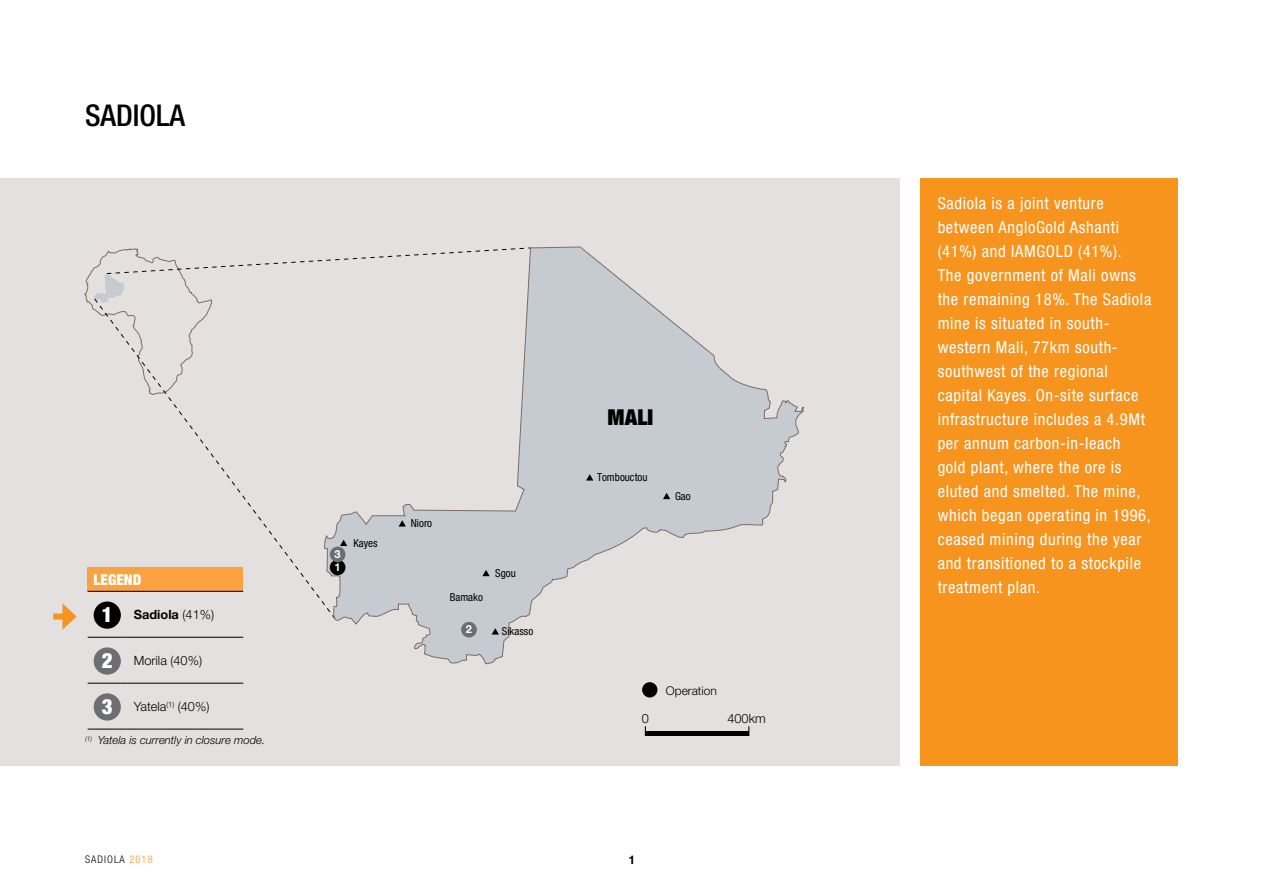
<style>
.page{position:relative;width:1263px;height:893px;background:#fff}
.page>*{position:absolute;margin:0;border:0;box-sizing:border-box;transform-origin:0 0}
._2019_TOP_PAGE_LV1{font:500 condensed 30px "Helvetica Neue";color:#000}
.t1{font:900 expanded 22.05px "Helvetica Neue";color:#000}
.t2{font:900 condensed 21px "Helvetica Neue";color:#fff}
._2019_Intro_paragrap{font:condensed 16.5px/24px "Helvetica Neue";letter-spacing:.04em;color:#fff}
.t3{font:900 condensed 15px "Helvetica Neue";color:#fff}
.t4{font:300 12.75px "Helvetica Neue";color:#000}
.t5{font:700 12.75px "Helvetica Neue";color:#000}
.t6{font:300 12px "Helvetica Neue";color:#000}
.t7{font:700 12px "Helvetica Neue";color:#000}
._2017_Footnote{font:italic 300 11.25px "Helvetica Neue";color:#000}
.t8{font:700 11.1px "Helvetica Neue";color:#fff}
.t9{font:condensed 10.95px "Helvetica Neue";color:#000}
.t10{font:300 condensed 10.5px "Helvetica Neue";letter-spacing:.1em;color:#000}
.s1{font-weight:300}
.s2{color:#f7941e}
</style>
<div class="page">
<div style="left:0;top:179px;width:899px;height:587px;background:#e3e0df"></div>
<svg style="left:84px;top:267px;width:10px;height:43px"></svg>
<svg style="left:94px;top:248px;width:230px;height:373px"></svg>
<svg style="left:324px;top:246px;width:480px;height:418px"></svg>
<svg style="left:663px;top:493px;width:7px;height:6px"></svg>
<svg style="left:586px;top:474px;width:7px;height:7px"></svg>
<svg style="left:482px;top:570px;width:8px;height:6px"></svg>
<svg style="left:492px;top:628px;width:7px;height:6px"></svg>
<svg style="left:399px;top:520px;width:7px;height:7px"></svg>
<svg style="left:340px;top:540px;width:7px;height:6px"></svg>
<div style="left:330px;top:560px;width:15px;height:15px;background:#000;border-radius:50%"></div>
<div style="left:330px;top:547px;width:15px;height:15px;background:#6d6e71;border-radius:50%"></div>
<div style="left:461px;top:622px;width:16px;height:15px;background:#6d6e71;border-radius:50%"></div>
<div style="left:921px;top:179px;width:257px;height:587px;background:#f7941e"></div>
<div style="left:88px;top:567px;width:155px;height:24px;background:#f9a23f"></div>
<hr style="left:88px;top:591px;width:40px;height:1px;background:#000">
<hr style="left:128px;top:591px;width:115px;height:1px;background:#000">
<hr style="left:88px;top:637px;width:40px;height:1px;background:#000">
<hr style="left:128px;top:637px;width:115px;height:1px;background:#000">
<hr style="left:88px;top:683px;width:40px;height:1px;background:#000">
<hr style="left:128px;top:683px;width:115px;height:1px;background:#000">
<hr style="left:88px;top:729px;width:40px;height:1px;background:#000">
<hr style="left:128px;top:729px;width:115px;height:1px;background:#000">
<div style="left:94px;top:601px;width:27px;height:28px;background:#000;border-radius:50%"></div>
<div style="left:94px;top:647px;width:27px;height:28px;background:#6d6e71;border-radius:50%"></div>
<div style="left:94px;top:693px;width:27px;height:28px;background:#6d6e71;border-radius:50%"></div>
<hr style="left:645px;top:732px;width:104px;height:4px;background:#000">
<div style="left:642px;top:682px;width:15px;height:15px;background:#000;border-radius:50%"></div>
<div style="left:53px;top:613px;width:15px;height:6px;background:#f7941e"></div>
<svg style="left:62px;top:603px;width:15px;height:27px"></svg>
<p class="_2019_TOP_PAGE_LV1" style="left:85px;top:97px;width:102px">SADIOLA</p>
<p class="t3" style="left:94px;top:571px;width:49px">LEGEND</p>
<p class="t2" style="left:102px;top:602px;width:12px">1</p>
<p class="t5" style="left:134px;top:607px;width:82px">Sadiola <span class="s1">(41%)</span></p>
<p class="t2" style="left:102px;top:648px;width:12px">2</p>
<p class="t4" style="left:134px;top:653px;width:70px">Morila (40%)</p>
<p class="t2" style="left:102px;top:694px;width:12px">3</p>
<p class="t4" style="left:134px;top:699px;width:77px">Yatela<sup>(1)</sup> (40%)</p>
<p class="_2017_Footnote" style="left:85px;top:734px;width:182px"><sup>(1)</sup> Yatela is currently in closure mode.</p>
<p class="t8" style="left:335px;top:547px;width:8px">3</p>
<p class="t8" style="left:335px;top:560px;width:8px">1</p>
<p class="t9" style="left:353px;top:536px;width:26px">Kayes</p>
<p class="t9" style="left:411px;top:517px;width:23px">Nioro</p>
<p class="t9" style="left:450px;top:591px;width:35px">Bamako</p>
<p class="t8" style="left:466px;top:623px;width:8px">2</p>
<p class="t9" style="left:495px;top:566px;width:22px">Sgou</p>
<p class="t9" style="left:502px;top:625px;width:33px">Sikasso</p>
<p class="t1" style="left:608px;top:403px;width:47px">MALI</p>
<p class="t9" style="left:597px;top:470px;width:52px">Tombouctou</p>
<p class="t9" style="left:675px;top:490px;width:17px">Gao</p>
<p class="t6" style="left:666px;top:683px;width:52px">Operation</p>
<p class="t4" style="left:642px;top:710px;width:9px">0</p>
<p class="t4" style="left:727px;top:710px;width:40px">400km</p>
<p class="t10" style="left:85px;top:853px;width:69px">SADIOLA <span class="s2">2018</span></p>
<p class="t7" style="left:628px;top:852px;width:8px">1</p>
<p class="_2019_Intro_paragrap" style="left:938px;top:191px;width:215px">Sadiola is a joint venture between AngloGold Ashanti (41%) and IAMGOLD (41%).<br>The government of Mali owns the remaining 18%. The Sadiola mine is situated in south&shy;western Mali, 77km south&shy;southwest of the regional capital Kayes. On-site surface infrastructure includes a 4.9Mt per annum carbon-in-leach gold plant, where the ore is eluted and smelted. The mine, which began operating in 1996, ceased mining during the year and transitioned to a stockpile treatment plan.</p>
</div>
